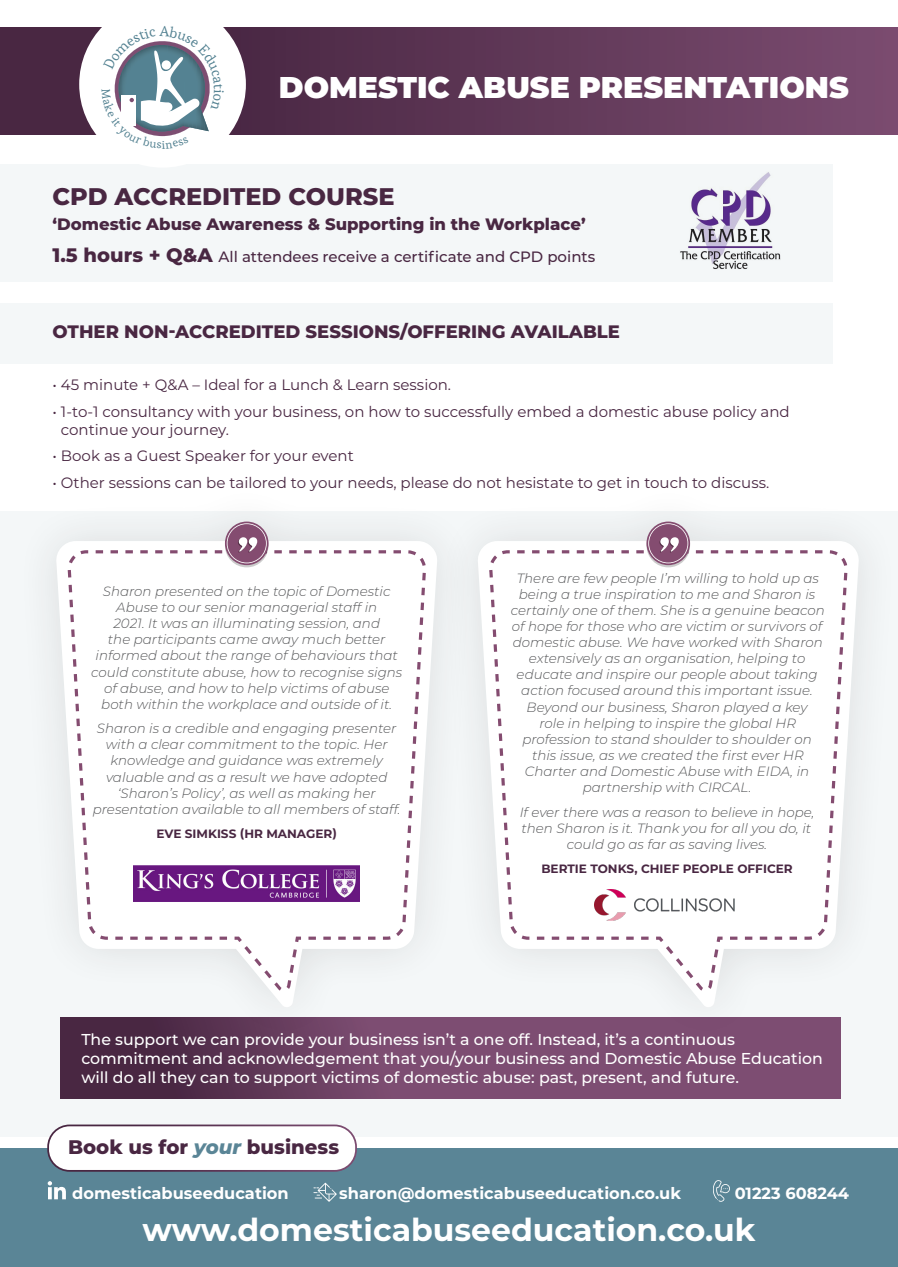
<style>
.page{position:relative;width:898px;height:1267px;background:#fff}
.page>*{position:absolute;margin:0;border:0;box-sizing:border-box;transform-origin:0 0}
.t1{font:700 31.5px "Montserrat";color:#fff}
.t2{font:900 30px "Montserrat";color:#fff}
.t3{font:800 24px "Montserrat";color:#492742}
.t4{font:800 19.65px "Montserrat";color:#492742}
.t5{font:800 18px "Montserrat";color:#492742}
.t6{font:800 16.5px "Montserrat";color:#492742}
.t7{font:700 16.2px "Montserrat";color:#fff}
.t8{font:500 15.75px/18.9px "Montserrat";color:#fff}
.t9{font:15px/18px "Montserrat";color:#492742}
.t10{font:500 15px "Montserrat";color:#492742}
.t11{font:italic 300 13.35px/16px "Montserrat";color:#57585a;text-align:center}
.t12{font:700 12px "Montserrat";color:#492742}
.s1{font-weight:800;font-size:19.5px}
.s2{font-style:italic;color:#5a8596}
</style>
<div class="page">
<div style="left:0;top:511px;width:897px;height:625px;background:#f4f7f8"></div>
<svg style="left:0;top:27px;width:897px;height:108px;background:#5f3757"></svg>
<div style="left:0;top:164px;width:832px;height:118px;background:#f4f7f8"></div>
<div style="left:0;top:303px;width:832px;height:60px;background:#f4f7f8"></div>
<div style="left:79px;top:1px;width:167px;height:166px;background:#fff;border-radius:50%"></div>
<img style="left:680px;top:172px;width:101px;height:97px">
<svg style="left:60px;top:1045px;width:780px;height:52px;background:#6e4264"></svg>
<div style="left:436px;top:481px;width:461px;height:564px;background:#231f20;opacity:.12"></div>
<svg style="left:478px;top:541px;width:380px;height:465px"></svg>
<svg style="left:655px;top:939px;width:67px;height:51px"></svg>
<div style="left:489px;top:550px;width:357px;height:389px;background:#fff"></div>
<svg style="left:646px;top:521px;width:43px;height:44px"></svg>
<svg style="left:646px;top:523px;width:43px;height:44px"></svg>
<img style="left:594px;top:889px;width:140px;height:30px">
<div style="left:15px;top:481px;width:463px;height:564px;background:#231f20;opacity:.12"></div>
<svg style="left:56px;top:541px;width:381px;height:465px"></svg>
<svg style="left:234px;top:939px;width:67px;height:51px"></svg>
<div style="left:68px;top:550px;width:357px;height:389px;background:#fff"></div>
<svg style="left:225px;top:521px;width:43px;height:44px"></svg>
<svg style="left:225px;top:523px;width:43px;height:44px"></svg>
<img style="left:133px;top:865px;width:227px;height:37px">
<div style="left:0;top:1147px;width:897px;height:119px;background:#5a8596"></div>
<svg style="left:48px;top:1181px;width:18px;height:17px"></svg>
<svg style="left:713px;top:1180px;width:16px;height:21px"></svg>
<svg style="left:313px;top:1182px;width:23px;height:19px"></svg>
<div style="left:48px;top:1125px;width:308px;height:45px;background:#fff;border-radius:21px"></div>
<div style="left:47px;top:1124px;width:310px;height:47px;border:2px solid #fff;border-radius:21px"></div>
<svg style="left:101px;top:27px;width:123px;height:110px"></svg>
<p class="t2" style="left:279px;top:65px;width:571px">DOMESTIC ABUSE PRESENTATIONS</p>
<p class="t3" style="left:53px;top:178px;width:343px">CPD ACCREDITED COURSE</p>
<p class="t6" style="left:53px;top:212px;width:534px">‘Domestic Abuse Awareness &amp; Supporting in the Workplace’</p>
<p class="t10" style="left:53px;top:246px;width:544px"><span class="s1">1.5 hours + Q&amp;A</span> All attendees receive a certificate and CPD points</p>
<p class="t5" style="left:53px;top:319px;width:568px">OTHER NON-ACCREDITED SESSIONS/OFFERING AVAILABLE</p>
<p class="t9" style="left:53px;top:375px;width:400px">• 45 minute + Q&amp;A – Ideal for a Lunch &amp; Learn session.</p>
<p class="t9" style="left:61px;top:402px;width:730px;text-indent:-8px">• 1-to-1 consultancy with your business, on how to successfully embed a domestic abuse policy and continue your journey.</p>
<p class="t9" style="left:53px;top:446px;width:302px">• Book as a Guest Speaker for your event</p>
<p class="t9" style="left:53px;top:473px;width:717px">• Other sessions can be tailored to your needs, please do not hesistate to get in touch to discuss.</p>
<p class="t11" style="left:91px;top:582px;width:312px">Sharon presented on the topic of Domestic Abuse to our senior managerial staff in<br>2021. It was an illuminating session, and<br>the participants came away much better informed about the range of behaviours that could constitute abuse, how to recognise signs of abuse, and how to help victims of abuse both within the workplace and outside of it.</p>
<p class="t11" style="left:93px;top:719px;width:309px">Sharon is a credible and engaging presenter with a clear commitment to the topic. Her knowledge and guidance was extremely valuable and as a result we have adopted ‘Sharon’s Policy’, as well as making her presentation available to all members of staff.</p>
<p class="t12" style="left:156px;top:825px;width:182px">EVE SIMKISS (HR MANAGER)</p>
<p class="t11" style="left:510px;top:569px;width:315px">There are few people I’m willing to hold up as being a true inspiration to me and Sharon is certainly one of them. She is a genuine beacon of hope for those who are victim or survivors of domestic abuse. We have worked with Sharon extensively as an organisation, helping to educate and inspire our people about taking action focused around this important issue.<br>Beyond our business, Sharon played a key<br>role in helping to inspire the global HR profession to stand shoulder to shoulder on this issue, as we created the first ever HR Charter and Domestic Abuse with EIDA, in partnership with CIRCAL.</p>
<p class="t11" style="left:519px;top:803px;width:296px">If ever there was a reason to believe in hope, then Sharon is it. Thank you for all you do, it could go as far as saving lives.</p>
<p class="t12" style="left:541px;top:860px;width:253px">BERTIE TONKS, CHIEF PEOPLE OFFICER</p>
<p class="t8" style="left:81px;top:1028px;width:742px">The support we can provide your business isn’t a one off. Instead, it’s a continuous commitment and acknowledgement that you/your business and Domestic Abuse Education will do all they can to support victims of domestic abuse: past, present, and future.</p>
<p class="t4" style="left:68px;top:1132px;width:272px">Book us for <span class="s2">your</span> business</p>
<p class="t7" style="left:72px;top:1181px;width:218px">domesticabuseeducation</p>
<p class="t7" style="left:339px;top:1181px;width:343px">sharon@domesticabuseeducation.co.uk</p>
<p class="t7" style="left:734px;top:1181px;width:116px">01223 608244</p>
<p class="t1" style="left:142px;top:1206px;width:614px">www.domesticabuseeducation.co.uk</p>
</div>
